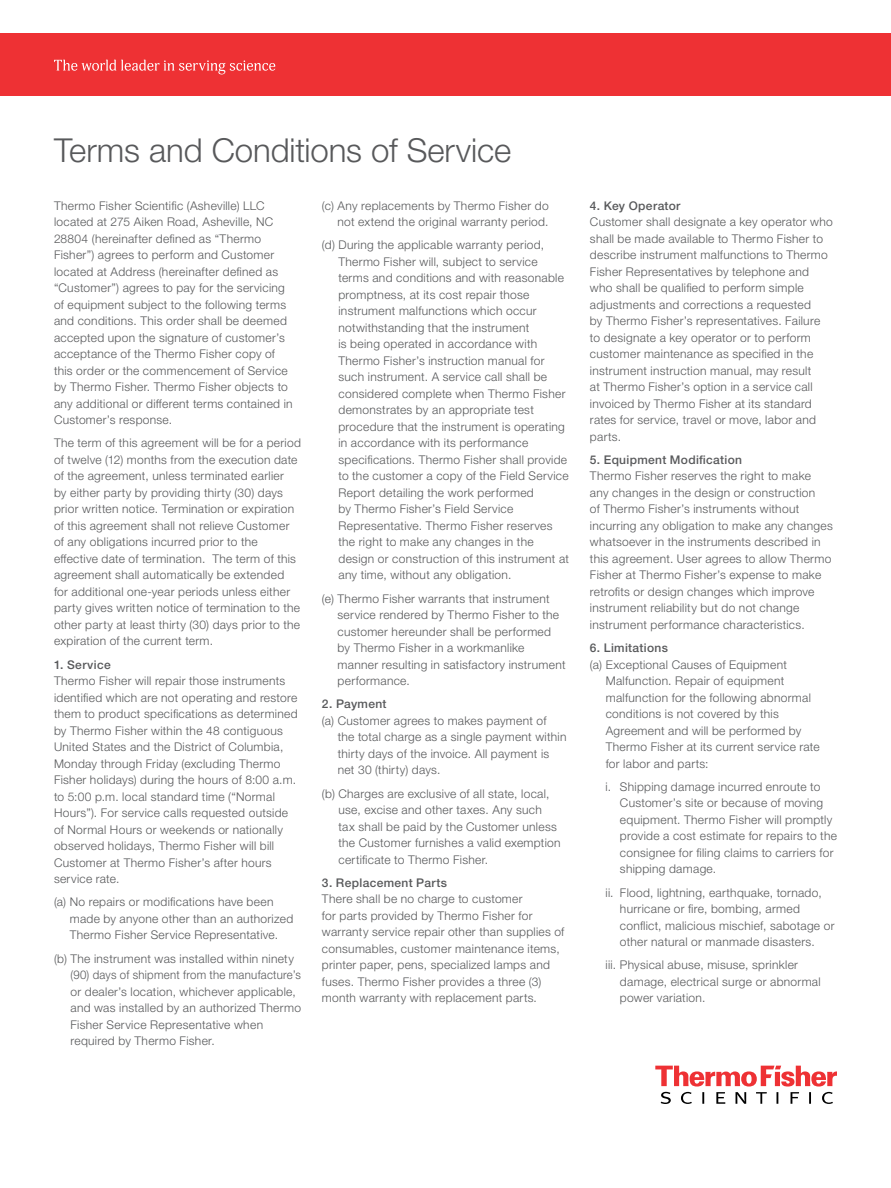
<style>
.page{position:relative;width:891px;height:1188px;background:#fff}
.page>*{position:absolute;margin:0;border:0;box-sizing:border-box;transform-origin:0 0}
.t1{font:300 33px "Helvetica Neue LTW1 G";letter-spacing:-.005em;color:#58595b}
.t2{font:300 12px/16.5px "Helvetica Neue LTW1 G";letter-spacing:.025em;color:#58595b}
.t3{font:500 12px "Helvetica Neue LTW1 G";letter-spacing:.025em;color:#58595b}
</style>
<div class="page">
<svg style="left:655px;top:1066px;width:182px;height:38px"></svg>
<div style="left:0;top:33px;width:891px;height:63px;background:#ee3134"></div>
<svg style="left:54px;top:60px;width:221px;height:14px"></svg>
<h1 class="t1" style="left:54px;top:130px;width:459px">Terms and Conditions of Service</h1>
<p class="t2" style="left:54px;top:197px;width:240px">Thermo Fisher Scientific (Asheville) LLC located at 275 Aiken Road, Asheville, NC 28804 (hereinafter defined as “Thermo Fisher”) agrees to perform and Customer located at Address (hereinafter defined as “Customer”) agrees to pay for the servicing of equipment subject to the following terms and conditions. This order shall be deemed accepted upon the signature of customer’s acceptance of the Thermo Fisher copy of this order or the commencement of Service by Thermo Fisher. Thermo Fisher objects to any additional or different terms contained in Customer’s response.</p>
<p class="t2" style="left:54px;top:435px;width:248px">The term of this agreement will be for a period of twelve (12) months from the execution date of the agreement, unless terminated earlier<br>by either party by providing thirty (30) days prior written notice. Termination or expiration of this agreement shall not relieve Customer of any obligations incurred prior to the effective date of termination. The term of this agreement shall automatically be extended for additional one-year periods unless either party gives written notice of termination to the other party at least thirty (30) days prior to the expiration of the current term.</p>
<p class="t3" style="left:54px;top:657px;width:58px">1. Service</p>
<p class="t2" style="left:54px;top:672px;width:245px">Thermo Fisher will repair those instruments identified which are not operating and restore them to product specifications as determined by Thermo Fisher within the 48 contiguous United States and the District of Columbia, Monday through Friday (excluding Thermo Fisher holidays) during the hours of 8:00 a.m. to 5:00 p.m. local standard time (“Normal Hours”). For service calls requested outside of Normal Hours or weekends or nationally observed holidays, Thermo Fisher will bill Customer at Thermo Fisher’s after hours service rate.</p>
<p class="t2" style="left:70px;top:894px;width:225px;text-indent:-16px">(a) No repairs or modifications have been made by anyone other than an authorized<br>Thermo Fisher Service Representative.</p>
<p class="t2" style="left:70px;top:950px;width:232px;text-indent:-16px">(b) The instrument was installed within ninety (90) days of shipment from the manufacture’s or dealer’s location, whichever applicable, and was installed by an authorized Thermo Fisher Service Representative when required by Thermo Fisher.</p>
<p class="t2" style="left:322px;top:197px;width:228px;text-align:right">(c) Any replacements by Thermo Fisher do not extend the original warranty period.</p>
<p class="t2" style="left:338px;top:237px;width:232px;text-indent:-16px">(d) During the applicable warranty period, Thermo Fisher will, subject to service terms and conditions and with reasonable promptness, at its cost repair those instrument malfunctions which occur notwithstanding that the instrument<br>is being operated in accordance with Thermo Fisher’s instruction manual for such instrument. A service call shall be considered complete when Thermo Fisher demonstrates by an appropriate test procedure that the instrument is operating in accordance with its performance specifications. Thermo Fisher shall provide to the customer a copy of the Field Service Report detailing the work performed<br>by Thermo Fisher’s Field Service Representative. Thermo Fisher reserves the right to make any changes in the design or construction of this instrument at any time, without any obligation.</p>
<p class="t2" style="left:338px;top:590px;width:230px;text-indent:-16px">(e) Thermo Fisher warrants that instrument service rendered by Thermo Fisher to the customer hereunder shall be performed by Thermo Fisher in a workmanlike manner resulting in satisfactory instrument performance.</p>
<p class="t3" style="left:322px;top:697px;width:66px">2. Payment</p>
<p class="t2" style="left:338px;top:712px;width:230px;text-indent:-16px">(a) Customer agrees to makes payment of<br>the total charge as a single payment within thirty days of the invoice. All payment is net 30 (thirty) days.</p>
<p class="t2" style="left:338px;top:785px;width:224px;text-indent:-16px">(b) Charges are exclusive of all state, local, use, excise and other taxes. Any such tax shall be paid by the Customer unless the Customer furnishes a valid exemption certificate to Thermo Fisher.</p>
<p class="t3" style="left:322px;top:875px;width:127px">3. Replacement Parts</p>
<p class="t2" style="left:322px;top:891px;width:244px">There shall be no charge to customer<br>for parts provided by Thermo Fisher for warranty service repair other than supplies of consumables, customer maintenance items, printer paper, pens, specialized lamps and fuses. Thermo Fisher provides a three (3) month warranty with replacement parts.</p>
<p class="t3" style="left:590px;top:198px;width:92px">4. Key Operator</p>
<p class="t2" style="left:590px;top:213px;width:244px">Customer shall designate a key operator who shall be made available to Thermo Fisher to describe instrument malfunctions to Thermo Fisher Representatives by telephone and who shall be qualified to perform simple adjustments and corrections a requested<br>by Thermo Fisher’s representatives. Failure to designate a key operator or to perform customer maintenance as specified in the instrument instruction manual, may result<br>at Thermo Fisher’s option in a service call invoiced by Thermo Fisher at its standard rates for service, travel or move, labor and parts.</p>
<p class="t3" style="left:590px;top:452px;width:154px">5. Equipment Modification</p>
<p class="t2" style="left:590px;top:468px;width:244px">Thermo Fisher reserves the right to make<br>any changes in the design or construction<br>of Thermo Fisher’s instruments without incurring any obligation to make any changes whatsoever in the instruments described in this agreement. User agrees to allow Thermo Fisher at Thermo Fisher’s expense to make retrofits or design changes which improve instrument reliability but do not change instrument performance characteristics.</p>
<p class="t3" style="left:590px;top:641px;width:80px">6. Limitations</p>
<p class="t2" style="left:606px;top:656px;width:216px;text-indent:-16px">(a) Exceptional Causes of Equipment Malfunction. Repair of equipment malfunction for the following abnormal conditions is not covered by this Agreement and will be performed by Thermo Fisher at its current service rate for labor and parts:</p>
<p class="t2" style="left:620px;top:778px;width:218px;text-indent:-14px">i. Shipping damage incurred enroute to Customer’s site or because of moving equipment. Thermo Fisher will promptly provide a cost estimate for repairs to the consignee for filing claims to carriers for shipping damage.</p>
<p class="t2" style="left:620px;top:884px;width:216px;text-indent:-14px">ii. Flood, lightning, earthquake, tornado, hurricane or fire, bombing, armed conflict, malicious mischief, sabotage or other natural or manmade disasters.</p>
<p class="t2" style="left:620px;top:957px;width:202px;text-indent:-14px">iii. Physical abuse, misuse, sprinkler damage, electrical surge or abnormal power variation.</p>
</div>
